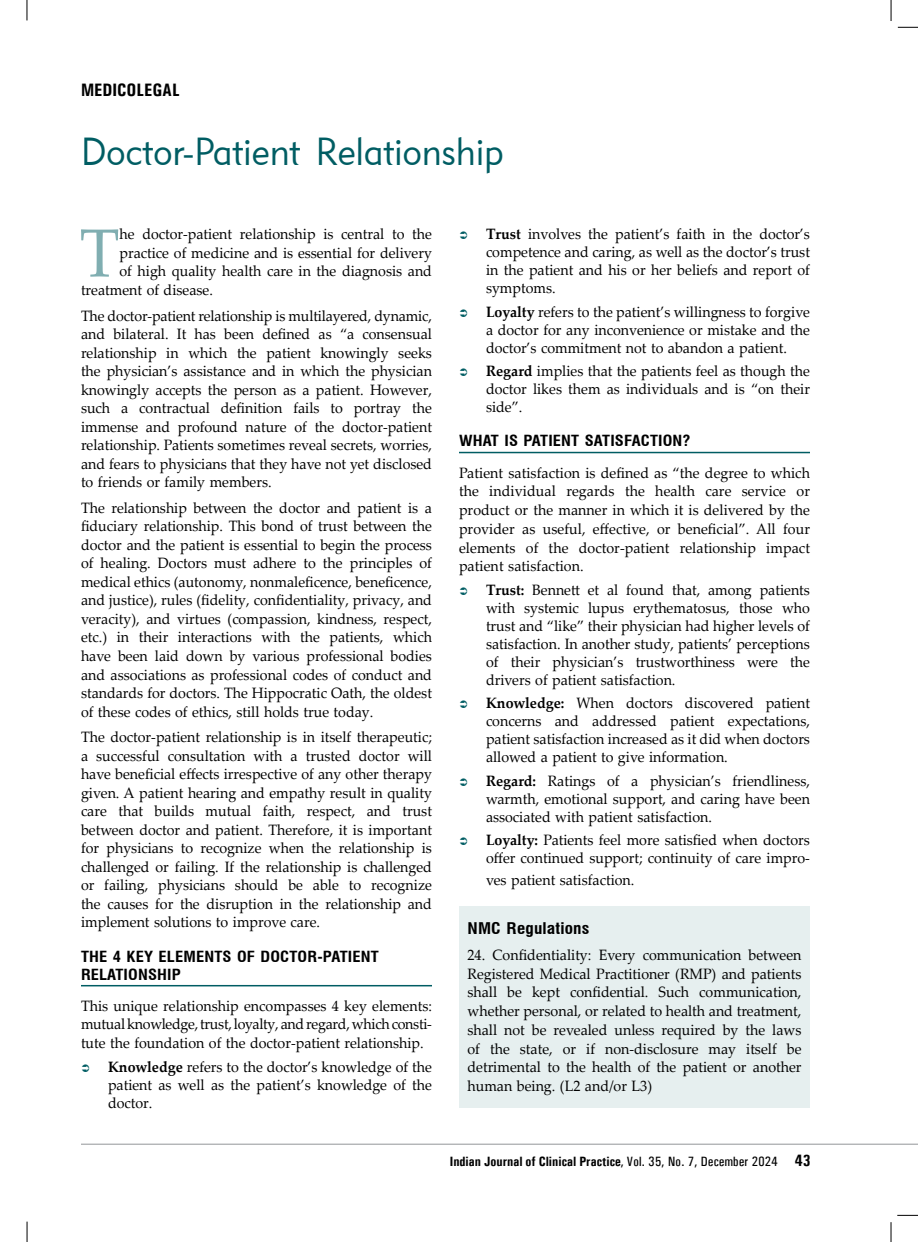
<style>
.page{position:relative;width:918px;height:1242px;background:#fff}
.page>*{position:absolute;margin:0;border:0;box-sizing:border-box;transform-origin:0 0}
.t1{font:68.25px "Palatino Linotype";color:#80aeb1;scale:.95 1}
.t2{font:39px "Geometric 415 BT Lite A";letter-spacing:.01em;color:#005d63;scale:.9 1}
.t3{font:700 18px "Univers Condensed";color:#000}
.t4{font:700 condensed 15.75px "Swiss 721 BT";letter-spacing:.01em;color:#000;scale:1.1 1}
.t5{font:15px/18.6px "Palatino Linotype";color:#000;text-align:justify;scale:.95 1}
.t6{font:700 condensed 15px/18px "Swiss 721 BT";letter-spacing:.01em;color:#000;scale:1.1 1}
.t7{font:700 13.5px "Univers Condensed";color:#000}
.s1{font-weight:700}
.s2{font-weight:400}
.s3{font-size:16.5px}
</style>
<div class="page">
<svg style="left:27px;top:0;width:1px;height:20px"></svg>
<svg style="left:27px;top:1222px;width:1px;height:20px"></svg>
<svg style="left:891px;top:0;width:1px;height:21px"></svg>
<svg style="left:898px;top:27px;width:20px;height:1px"></svg>
<svg style="left:897px;top:1215px;width:21px;height:1px"></svg>
<svg style="left:891px;top:1222px;width:1px;height:20px"></svg>
<hr style="left:81px;top:1144px;width:837px;height:1px;background:#939598">
<hr style="left:81px;top:985px;width:351px;height:1px;background:#005d63">
<hr style="left:459px;top:452px;width:351px;height:1px;background:#005d63">
<div style="left:459px;top:906px;width:351px;height:202px;background:#e6efef"></div>
<p class="t3" style="left:81px;top:79px;width:100px">MEDICOLEGAL</p>
<h2 class="t2" style="left:81px;top:127px;width:471px">Doctor-Patient Relationship</h2>
<h1 class="t1" style="left:80px;top:205px;width:43px">T</h1>
<p class="t5" style="left:119px;top:224px;width:330px">he doctor-patient relationship is central to the</p>
<p class="t5" style="left:119px;top:243px;width:331px">practice of medicine and is essential for delivery</p>
<p class="t5" style="left:119px;top:261px;width:330px">of high quality health care in the diagnosis and</p>
<p class="t5" style="left:81px;top:280px;width:140px">treatment of disease.</p>
<p class="t5" style="left:81px;top:306px;width:371px">The doctor-patient relationship is multilayered, dynamic, and bilateral. It has been defined as “a consensual relationship in which the patient knowingly seeks the physician’s assistance and in which the physician knowingly accepts the person as a patient. However, such a contractual definition fails to portray the immense and profound nature of the doctor-patient relationship. Patients sometimes reveal secrets, worries, and fears to physicians that they have not yet disclosed to friends or family members.</p>
<p class="t5" style="left:81px;top:498px;width:371px">The relationship between the doctor and patient is a fiduciary relationship. This bond of trust between the doctor and the patient is essential to begin the process of healing. Doctors must adhere to the principles of medical ethics (autonomy, nonmaleficence, beneficence, and justice), rules (fidelity, confidentiality, privacy, and veracity), and virtues (compassion, kindness, respect, etc.) in their interactions with the patients, which have been laid down by various professional bodies and associations as professional codes of conduct and standards for doctors. The Hippocratic Oath, the oldest of these codes of ethics, still holds true today.</p>
<p class="t5" style="left:81px;top:727px;width:371px">The doctor-patient relationship is in itself therapeutic; a successful consultation with a trusted doctor will have beneficial effects irrespective of any other therapy given. A patient hearing and empathy result in quality care that builds mutual faith, respect, and trust between doctor and patient. Therefore, it is important for physicians to recognize when the relationship is challenged or failing. If the relationship is challenged or failing, physicians should be able to recognize the causes for the disruption in the relationship and implement solutions to improve care.</p>
<p class="t6" style="left:81px;top:947px;width:272px">THE 4 KEY ELEMENTS OF DOCTOR-PATIENT<br>RELATIONSHIP</p>
<p class="t5" style="left:81px;top:996px;width:371px">This unique relationship encompasses 4 key elements: mutual knowledge, trust, loyalty, and regard, which consti&shy;tute the foundation of the doctor-patient relationship.</p>
<p class="t5" style="left:108px;top:1057px;width:343px;line-height:18px"><span class="s1">Knowledge</span> refers to the doctor’s knowledge of the patient as well as the patient’s knowledge of the doctor.</p>
<p class="t5" style="left:486px;top:225px;width:343px;line-height:18px"><span class="s1">Trust</span> involves the patient’s faith in the doctor’s competence and caring, as well as the doctor’s trust in the patient and his or her beliefs and report of symptoms.</p>
<p class="t5" style="left:486px;top:302px;width:343px;line-height:18px"><span class="s1">Loyalty</span> refers to the patient’s willingness to forgive a doctor for any inconvenience or mistake and the doctor’s commitment not to abandon a patient.</p>
<p class="t5" style="left:486px;top:362px;width:343px;line-height:18px"><span class="s1">Regard</span> implies that the patients feel as though the doctor likes them as individuals and is “on their side”.</p>
<p class="t6" style="left:459px;top:432px;width:212px">WHAT IS PATIENT SATISFACTION?</p>
<p class="t5" style="left:459px;top:462px;width:371px">Patient satisfaction is defined as “the degree to which the individual regards the health care service or product or the manner in which it is delivered by the provider as useful, effective, or beneficial”. All four elements of the doctor-patient relationship impact patient satisfaction.</p>
<p class="t5" style="left:486px;top:580px;width:343px;line-height:18px"><span class="s1">Trust:</span> Bennett et al found that, among patients with systemic lupus erythematosus, those who trust and “like” their physician had higher levels of satisfaction. In another study, patients’ perceptions of their physician’s trustworthiness were the drivers of patient satisfaction.</p>
<p class="t5" style="left:486px;top:693px;width:343px;line-height:18px"><span class="s1">Knowledge:</span> When doctors discovered patient concerns and addressed patient expectations, patient satisfaction increased as it did when doctors allowed a patient to give information.</p>
<p class="t5" style="left:486px;top:771px;width:343px;line-height:18px"><span class="s1">Regard:</span> Ratings of a physician’s friendliness, warmth, emotional support, and caring have been associated with patient satisfaction.</p>
<p class="t5" style="left:486px;top:830px;width:343px;line-height:18px"><span class="s1">Loyalty:</span> Patients feel more satisfied when doctors offer continued support; continuity of care impro-</p>
<p class="t5" style="left:486px;top:870px;width:158px">ves patient satisfaction.</p>
<p class="t4" style="left:468px;top:919px;width:112px">NMC Regulations</p>
<p class="t5" style="left:468px;top:945px;width:353px">24. Confidentiality: Every communication between Registered Medical Practitioner (RMP) and patients shall be kept confidential. Such communication, whether personal, or related to health and treatment, shall not be revealed unless required by the laws of the state, or if non-disclosure may itself be detrimental to the health of the patient or another human being. (L2 and/or L3)</p>
<p class="t7" style="left:450px;top:1153px;width:362px">Indian Journal of Clinical Practice<span class="s2">, Vol. 35, No. 7, December 2024</span> <span class="s3">43</span></p>
</div>
